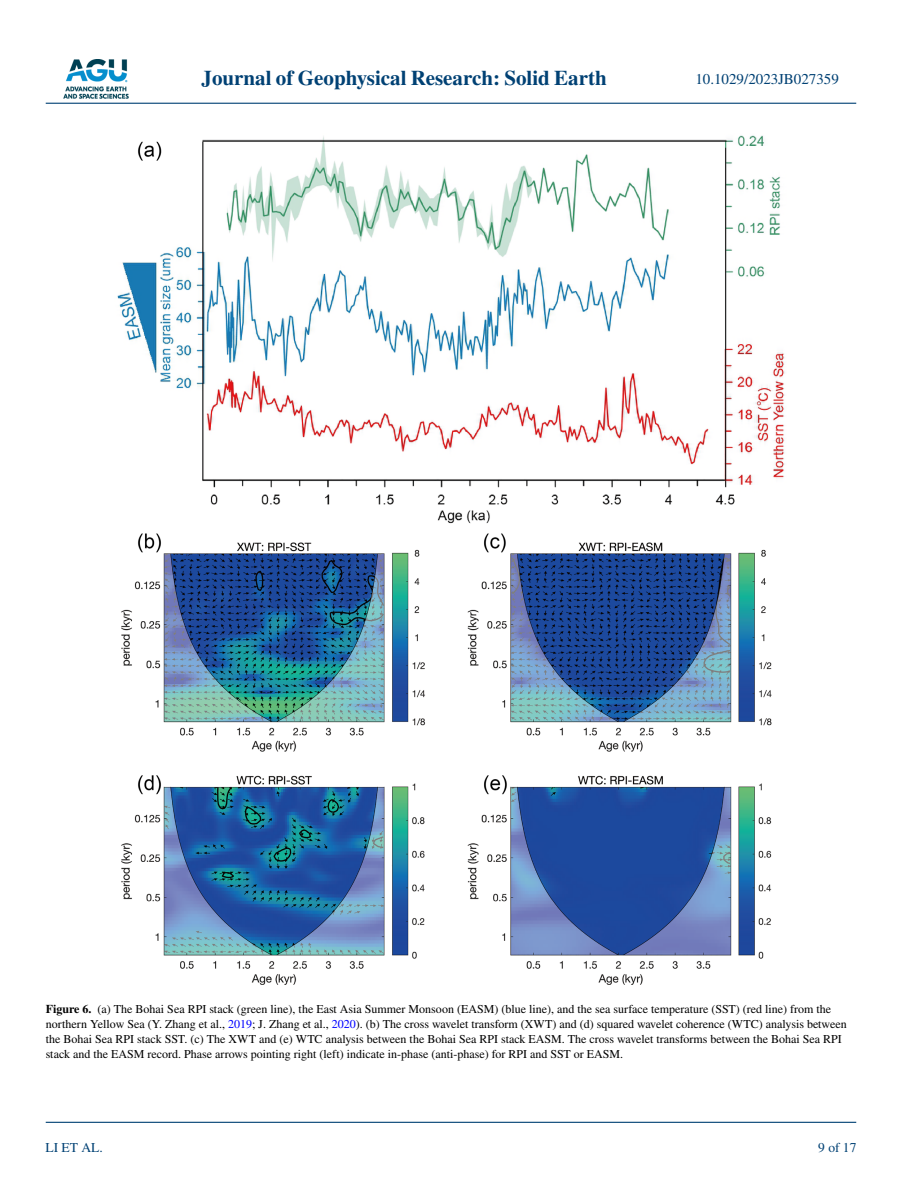
<style>
.page{position:relative;width:902px;height:1183px;background:#fff}
.page>*{position:absolute;margin:0;border:0;box-sizing:border-box;transform-origin:0 0}
.t1{font:700 21px "STIX";color:#004174}
.t2{font:15px "STIX";color:#004174}
.t3{font:13.5px "STIX";color:#004174}
.t4{font:12px/15px "STIX";color:#000}
.s1{font-weight:700}
.s2{color:#00f}
</style>
<div class="page">
<img style="left:63px;top:60px;width:65px;height:39px">
<hr style="left:46px;top:103px;width:810px;height:1px;background:#004174">
<hr style="left:46px;top:1121px;width:810px;height:1px;background:#004174">
<img style="left:117px;top:135px;width:668px;height:849px">
<h1 class="t1" style="left:201px;top:66px;width:407px">Journal of Geophysical Research: Solid Earth</h1>
<p class="t2" style="left:695px;top:69px;width:145px">10.1029/2023JB027359</p>
<p class="t4" style="left:46px;top:1001px;width:802px"><span class="s1">Figure 6.</span> (a) The Bohai Sea RPI stack (green line), the East Asia Summer Monsoon (EASM) (blue line), and the sea surface temperature (SST) (red line) from the northern Yellow Sea (Y. Zhang et al., <span class="s2">2019</span>; J. Zhang et al., <span class="s2">2020</span>). (b) The cross wavelet transform (XWT) and (d) squared wavelet coherence (WTC) analysis between the Bohai Sea RPI stack SST. (c) The XWT and (e) WTC analysis between the Bohai Sea RPI stack EASM. The cross wavelet transforms between the Bohai Sea RPI stack and the EASM record. Phase arrows pointing right (left) indicate in-phase (anti-phase) for RPI and SST or EASM.</p>
<p class="t3" style="left:45px;top:1138px;width:59px">LI ET AL.</p>
<p class="t3" style="left:818px;top:1138px;width:40px">9 of 17</p>
</div>
